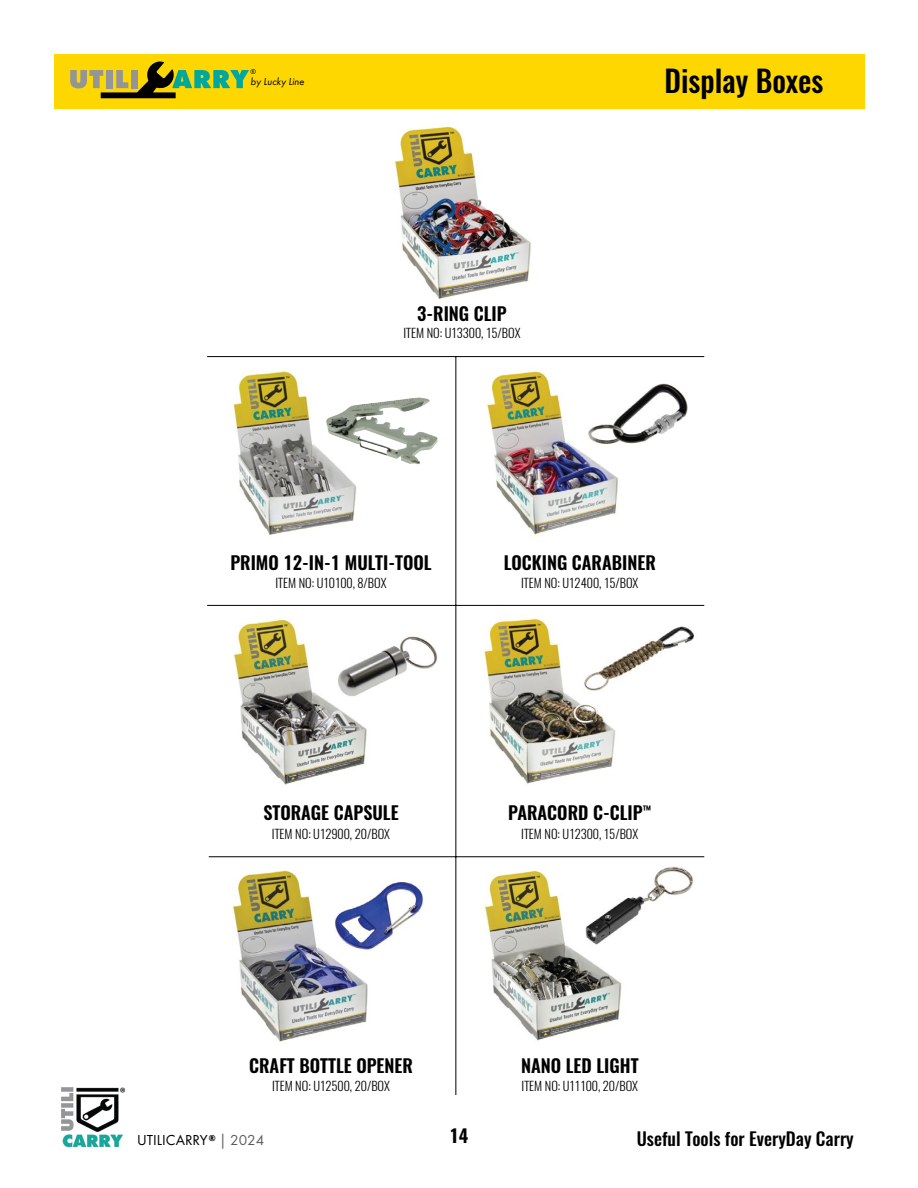
<style>
.page{position:relative;width:918px;height:1188px;background:#fff}
.page>*{position:absolute;margin:0;border:0;box-sizing:border-box;transform-origin:0 0}
.t1{font:500 30px "Oswald";color:#000}
.t2{font:600 18.15px "Oswald";color:#000}
.t3{font:500 18px "Oswald";color:#000}
.t4{font:700 18px "Oswald";color:#000}
.t5{font:15px "Futura PT";color:#000}
.t6{font:300 12.6px "Oswald";color:#000}
.t7{font:italic 10.5px "Futura PT";color:#000}
.t8{font:7.5px "Futura PT";color:#000}
.s1{color:#585a5b}
</style>
<div class="page">
<div style="left:54px;top:54px;width:810px;height:55px;background:#fed600"></div>
<svg style="left:70px;top:61px;width:179px;height:37px"></svg>
<img style="left:62px;top:1087px;width:64px;height:59px">
<hr style="left:456px;top:357px;width:1px;height:738px;background:#010101">
<hr style="left:207px;top:356px;width:497px;height:1px;background:#010101">
<hr style="left:207px;top:605px;width:497px;height:1px;background:#010101">
<hr style="left:209px;top:856px;width:495px;height:1px;background:#010101">
<img style="left:233px;top:370px;width:178px;height:165px">
<img style="left:487px;top:371px;width:132px;height:164px">
<img style="left:484px;top:618px;width:132px;height:166px">
<img style="left:232px;top:870px;width:136px;height:172px">
<img style="left:485px;top:870px;width:137px;height:171px">
<img style="left:584px;top:866px;width:109px;height:81px">
<img style="left:585px;top:381px;width:103px;height:68px">
<img style="left:581px;top:624px;width:113px;height:71px">
<img style="left:335px;top:878px;width:88px;height:74px">
<img style="left:326px;top:397px;width:93px;height:41px">
<img style="left:233px;top:619px;width:134px;height:166px">
<img style="left:334px;top:633px;width:104px;height:68px">
<img style="left:394px;top:126px;width:137px;height:173px">
<p class="t8" style="left:251px;top:67px;width:7px">®</p>
<p class="t7" style="left:251px;top:75px;width:55px">by Lucky Line</p>
<h2 class="t2" style="left:417px;top:301px;width:91px">3-RING CLIP</h2>
<p class="t6" style="left:404px;top:324px;width:118px">ITEM NO: U13300, 15/BOX</p>
<h1 class="t1" style="left:664px;top:60px;width:161px">Display Boxes</h1>
<h2 class="t2" style="left:230px;top:550px;width:203px">PRIMO 12-IN-1 MULTI-TOOL</h2>
<p class="t6" style="left:275px;top:574px;width:113px">ITEM NO: U10100, 8/BOX</p>
<h2 class="t2" style="left:504px;top:550px;width:154px">LOCKING CARABINER</h2>
<p class="t6" style="left:521px;top:574px;width:119px">ITEM NO: U12400, 15/BOX</p>
<h2 class="t2" style="left:263px;top:800px;width:137px">STORAGE CAPSULE</h2>
<p class="t6" style="left:272px;top:825px;width:120px">ITEM NO: U12900, 20/BOX</p>
<h2 class="t2" style="left:508px;top:800px;width:145px">PARACORD C-CLIP<sup>™</sup></h2>
<p class="t6" style="left:521px;top:825px;width:119px">ITEM NO: U12300, 15/BOX</p>
<h2 class="t2" style="left:249px;top:1053px;width:165px">CRAFT BOTTLE OPENER</h2>
<p class="t6" style="left:272px;top:1078px;width:119px">ITEM NO: U12500, 20/BOX</p>
<h2 class="t2" style="left:521px;top:1053px;width:119px">NANO LED LIGHT</h2>
<p class="t6" style="left:522px;top:1078px;width:118px">ITEM NO: U11100, 20/BOX</p>
<h3 class="t4" style="left:449px;top:1123px;width:21px">14</h3>
<p class="t5" style="left:137px;top:1131px;width:129px">UTILICARRY<sup>®</sup> <span class="s1">| 2024</span></p>
<h3 class="t3" style="left:637px;top:1126px;width:218px">Useful Tools for EveryDay Carry</h3>
</div>
